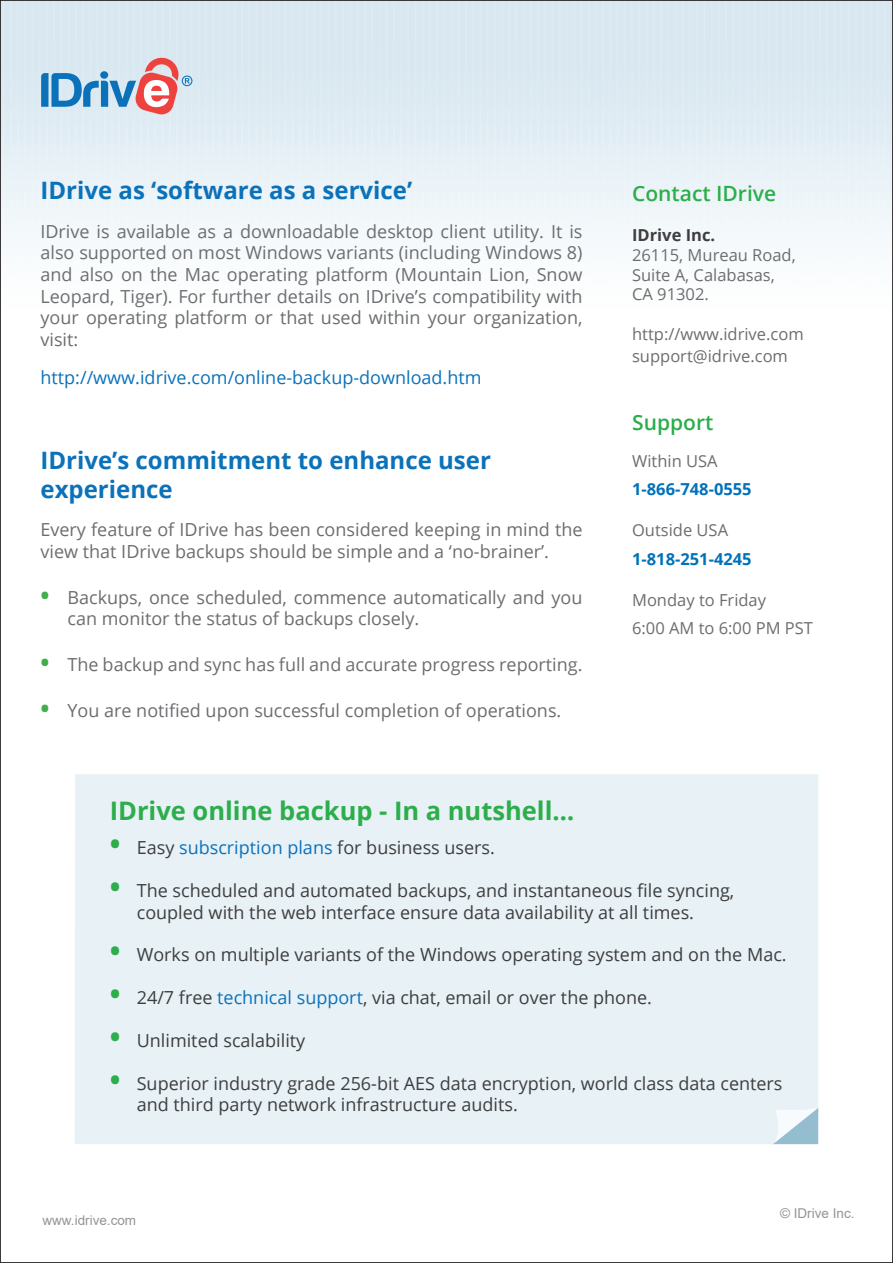
<style>
.page{position:relative;width:893px;height:1263px;background:#fff}
.page>*{position:absolute;margin:0;border:0;box-sizing:border-box;transform-origin:0 0}
.t1{font:700 25.5px "Open Sans";color:#2cae4a}
.t2{font:700 24px/28.8px "Open Sans";color:#0b72ba}
.t3{font:600 21px "Open Sans";color:#2cae4a}
.t4{font:18px/21.6px "Open Sans";color:#6c6d70}
.t5{font:18px/21.6px "Open Sans";color:#3e3e3e}
.t6{font:18px "Open Sans";color:#0b72ba}
.t7{font:16.5px/19.8px "Open Sans";color:#6c6d70}
.t8{font:700 16.5px "Open Sans";color:#0071bb}
.t9{font:700 16.5px "Open Sans";color:#3e3e3e}
.t10{font:13.5px "Arial";color:#939598}
.s1{font-weight:700;font-size:24px;color:#40ae49}
.s2{font-weight:700;font-size:28.5px;color:#2cae4a}
.s3{color:#0b72ba}
</style>
<div class="page">
<svg style="left:41px;top:57px;width:151px;height:58px;background:#b7bcce"></svg>
<div style="left:75px;top:774px;width:743px;height:370px;background:#e7f1f6"></div>
<svg style="left:773px;top:1108px;width:45px;height:36px"></svg>
<h2 class="t2" style="left:40px;top:175px;width:373px">IDrive as ‘software as a service’</h2>
<p class="t4" style="left:40px;top:220px;width:544px;text-align:justify">IDrive is available as a downloadable desktop client utility. It is also supported on most Windows variants (including Windows 8) and also on the Mac operating platform (Mountain Lion, Snow Leopard, Tiger). For further details on IDrive’s compatibility with your operating platform or that used within your organization, visit:</p>
<p class="t6" style="left:40px;top:365px;width:443px">http://www.idrive.com/online-backup-download.htm</p>
<h2 class="t2" style="left:40px;top:445px;width:452px">IDrive’s commitment to enhance user experience</h2>
<p class="t4" style="left:40px;top:518px;width:544px">Every feature of IDrive has been considered keeping in mind the view that IDrive backups should be simple and a ‘no-brainer’.</p>
<p class="t4" style="left:68px;top:586px;width:517px;text-indent:-27px"><span class="s1">•</span> Backups, once scheduled, commence automatically and you can monitor the status of backups closely.</p>
<p class="t4" style="left:40px;top:653px;width:544px"><span class="s1">•</span> The backup and sync has full and accurate progress reporting.</p>
<p class="t4" style="left:40px;top:699px;width:522px"><span class="s1">•</span> You are notified upon successful completion of operations.</p>
<p class="t3" style="left:632px;top:179px;width:146px">Contact IDrive</p>
<p class="t9" style="left:632px;top:223px;width:85px">IDrive Inc.</p>
<p class="t7" style="left:632px;top:244px;width:165px">26115, Mureau Road,<br>Suite A, Calabasas,<br>CA 91302.</p>
<p class="t7" style="left:632px;top:322px;width:173px;line-height:22.5px">http://www.idrive.com support@idrive.com</p>
<p class="t3" style="left:632px;top:408px;width:83px">Support</p>
<p class="t7" style="left:632px;top:451px;width:87px">Within USA</p>
<p class="t8" style="left:632px;top:477px;width:121px">1-866-748-0555</p>
<p class="t7" style="left:632px;top:520px;width:98px">Outside USA</p>
<p class="t8" style="left:632px;top:547px;width:121px">1-818-251-4245</p>
<p class="t7" style="left:632px;top:585px;width:182px;line-height:28.3px">Monday to Friday<br>6:00 AM to 6:00 PM PST</p>
<h1 class="t1" style="left:110px;top:793px;width:466px">IDrive online backup - In a nutshell…</h1>
<p class="t5" style="left:110px;top:836px;width:387px"><span class="s2">•</span> Easy <span class="s3">subscription plans</span> for business users.</p>
<p class="t5" style="left:137px;top:879px;width:599px;text-indent:-27px"><span class="s2">•</span> The scheduled and automated backups, and instantaneous file syncing, coupled with the web interface ensure data availability at all times.</p>
<p class="t5" style="left:110px;top:943px;width:678px"><span class="s2">•</span> Works on multiple variants of the Windows operating system and on the Mac.</p>
<p class="t5" style="left:110px;top:986px;width:544px"><span class="s2">•</span> 24/7 free <span class="s3">technical support</span>, via chat, email or over the phone.</p>
<p class="t5" style="left:110px;top:1029px;width:197px"><span class="s2">•</span> Unlimited scalability</p>
<p class="t5" style="left:137px;top:1072px;width:647px;text-indent:-27px"><span class="s2">•</span> Superior industry grade 256-bit AES data encryption, world class data centers and third party network infrastructure audits.</p>
<p class="t10" style="left:42px;top:1211px;width:95px">www.idrive.com</p>
<p class="t10" style="left:780px;top:1203px;width:76px">© IDrive Inc.</p>
</div>
